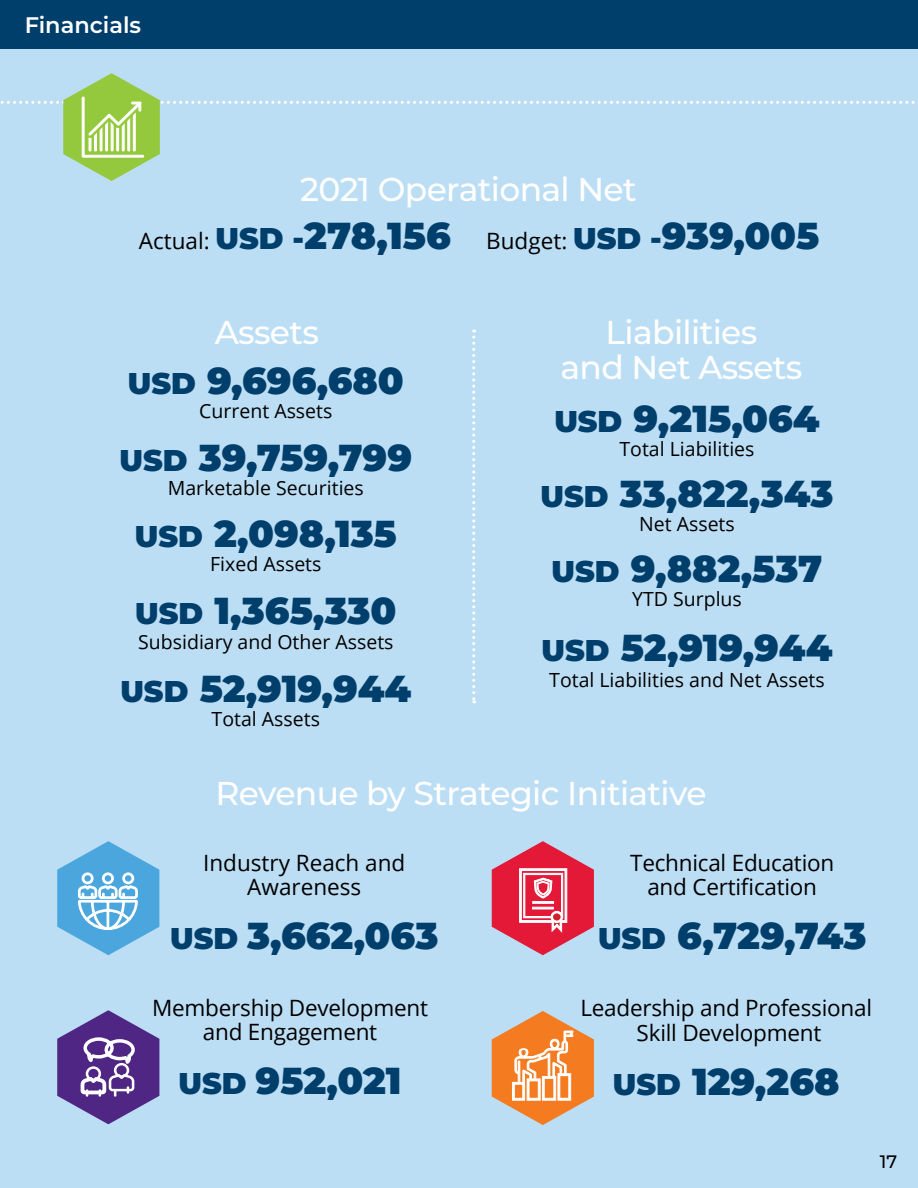
<style>
.page{position:relative;width:918px;height:1188px;background:#fff}
.page>*{position:absolute;margin:0;border:0;box-sizing:border-box;transform-origin:0 0}
.t1{font:900 37.5px "Montserrat";color:#003e6b}
.t2{font:500 33px/34.5px "Montserrat";letter-spacing:-.02em;color:#fff;text-align:center}
.t3{font:22.5px/24px "Open Sans";letter-spacing:-.01em;color:#000;text-align:center}
.t4{font:600 22.5px "Montserrat";color:#fff}
.t5{font:19.5px "Open Sans";color:#000}
.t6{font:500 18px "Montserrat";color:#000}
.s1{font-family:"Montserrat";font-weight:900;font-size:30px;color:#003e6b}
.s2{font-family:"Montserrat";font-weight:900;font-size:37.5px;color:#003e6b}
.s3{font-size:30px}
</style>
<div class="page">
<div style="left:0;top:26px;width:918px;height:1162px;background:#bcdef5"></div>
<div style="left:0;top:0;width:918px;height:49px;background:#003e6b"></div>
<svg style="left:0;top:73px;width:918px;height:108px"></svg>
<svg style="left:57px;top:841px;width:102px;height:114px"></svg>
<svg style="left:492px;top:841px;width:102px;height:114px"></svg>
<svg style="left:492px;top:1011px;width:102px;height:114px"></svg>
<svg style="left:57px;top:1010px;width:102px;height:114px"></svg>
<svg style="left:472px;top:330px;width:3px;height:373px"></svg>
<p class="t4" style="left:25px;top:9px;width:118px">Financials</p>
<h2 class="t2" style="left:300px;top:170px;width:338px">2021 Operational Net</h2>
<p class="t3" style="left:139px;top:229px;width:682px">Actual: <span class="s1">USD -</span><span class="s2">278,156</span> Budget: <span class="s1">USD -</span><span class="s2">939,005</span></p>
<h2 class="t2" style="left:215px;top:314px;width:106px">Assets</h2>
<h2 class="t2" style="left:560px;top:314px;width:244px">Liabilities<br>and Net Assets</h2>
<h1 class="t1" style="left:554px;top:390px;width:267px"><span class="s3">USD</span> 9,215,064</h1>
<p class="t5" style="left:620px;top:435px;width:136px">Total Liabilities</p>
<h1 class="t1" style="left:541px;top:465px;width:294px"><span class="s3">USD</span> 33,822,343</h1>
<p class="t5" style="left:639px;top:510px;width:97px">Net Assets</p>
<h1 class="t1" style="left:552px;top:540px;width:272px"><span class="s3">USD</span> 9,882,537</h1>
<p class="t5" style="left:632px;top:585px;width:111px">YTD Surplus</p>
<h1 class="t1" style="left:542px;top:620px;width:292px"><span class="s3">USD</span> 52,919,944</h1>
<p class="t5" style="left:549px;top:666px;width:277px">Total Liabilities and Net Assets</p>
<h1 class="t1" style="left:128px;top:353px;width:278px"><span class="s3">USD</span> 9,696,680</h1>
<p class="t5" style="left:199px;top:398px;width:135px">Current Assets</p>
<h1 class="t1" style="left:120px;top:429px;width:294px"><span class="s3">USD</span> 39,759,799</h1>
<p class="t5" style="left:168px;top:474px;width:198px">Marketable Securities</p>
<h1 class="t1" style="left:135px;top:506px;width:263px"><span class="s3">USD</span> 2,098,135</h1>
<p class="t5" style="left:210px;top:551px;width:113px">Fixed Assets</p>
<h1 class="t1" style="left:135px;top:582px;width:263px"><span class="s3">USD</span> 1,365,330</h1>
<p class="t5" style="left:138px;top:629px;width:257px">Subsidiary and Other Assets</p>
<h1 class="t1" style="left:120px;top:660px;width:292px"><span class="s3">USD</span> 52,919,944</h1>
<p class="t5" style="left:212px;top:705px;width:110px">Total Assets</p>
<h2 class="t2" style="left:216px;top:775px;width:493px">Revenue by Strategic Initiative</h2>
<p class="t3" style="left:203px;top:851px;width:204px">Industry Reach and<br>Awareness</p>
<h1 class="t1" style="left:170px;top:908px;width:270px"><span class="s3">USD</span> 3,662,063</h1>
<p class="t3" style="left:152px;top:995px;width:277px">Membership Development and Engagement</p>
<h1 class="t1" style="left:179px;top:1052px;width:224px"><span class="s3">USD</span> 952,021</h1>
<p class="t3" style="left:630px;top:851px;width:206px">Technical Education and Certification</p>
<h1 class="t1" style="left:598px;top:908px;width:270px"><span class="s3">USD</span> 6,729,743</h1>
<p class="t3" style="left:580px;top:994px;width:293px;line-height:25.5px">Leadership and Professional<br>Skill Development</p>
<h1 class="t1" style="left:613px;top:1054px;width:228px"><span class="s3">USD</span> 129,268</h1>
<p class="t6" style="left:880px;top:1149px;width:19px">17</p>
</div>
